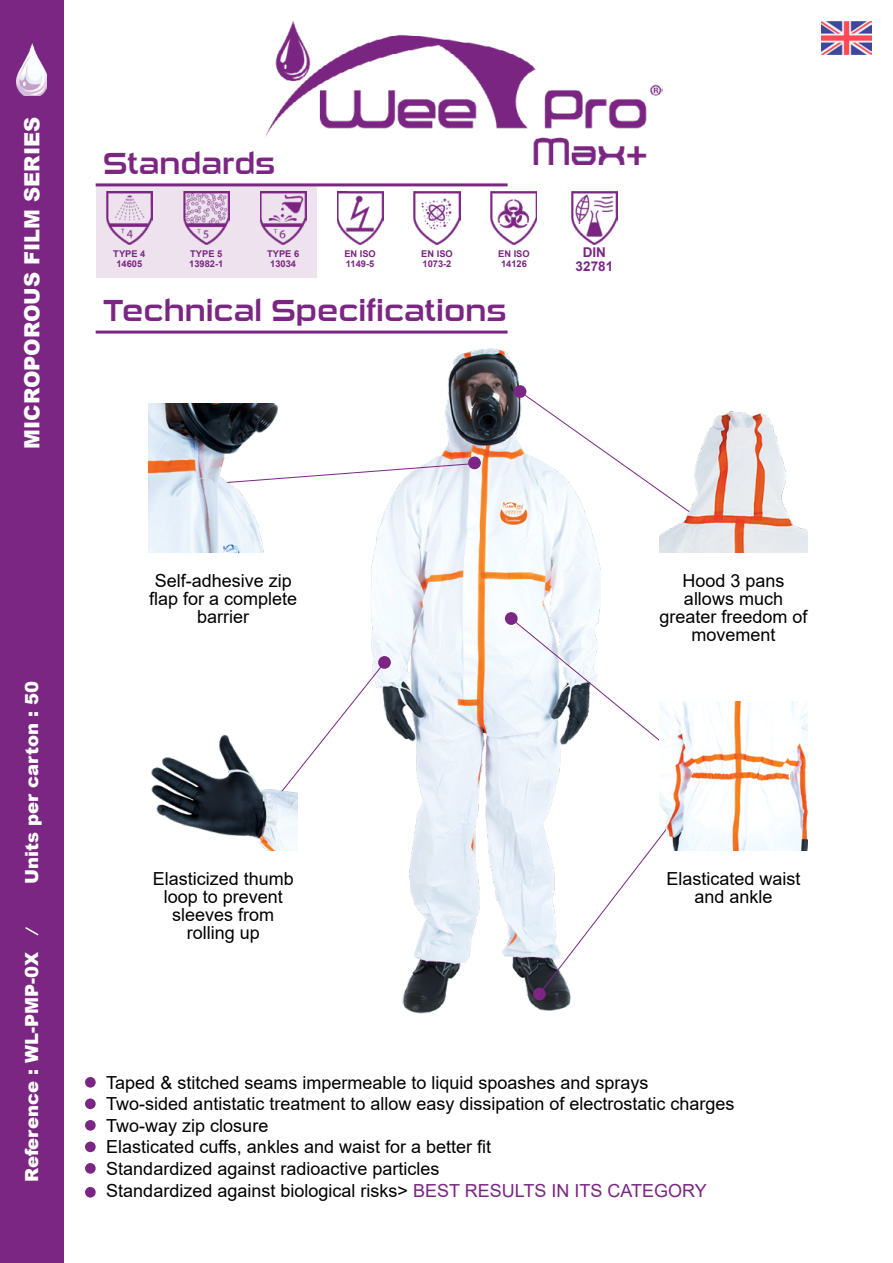
<style>
.page{position:relative;width:893px;height:1263px;background:#fff}
.page>*{position:absolute;margin:0;border:0;box-sizing:border-box;transform-origin:0 0}
.t1{font:30px "Sui Generis Rg";color:#7a2682}
.t2{font:900 21px "Arial";color:#fff}
.t3{font:18px/18px "Arial";color:#000;text-align:center}
.t4{font:900 18px "Arial";color:#fff}
.t5{font:700 13.5px/13.5px "Arial";color:#7a2682;text-align:center}
.t6{font:700 9.3px/10.5px "Arial";color:#7a2682}
.s1{color:#7a2682}
</style>
<div class="page">
<div style="left:0;top:0;width:64px;height:1263px;background:#7a2682"></div>
<hr style="left:96px;top:183px;width:412px;height:3px;background:#7a2682">
<hr style="left:96px;top:331px;width:412px;height:3px;background:#7a2682">
<svg style="left:25px;top:927px;width:14px;height:9px"></svg>
<div style="left:96px;top:186px;width:221px;height:92px;background:#ede2ee"></div>
<img style="left:17px;top:43px;width:30px;height:53px">
<img style="left:371px;top:348px;width:230px;height:666px">
<div style="left:468px;top:456px;width:13px;height:13px;background:#7a2682;border-radius:50%"></div>
<div style="left:505px;top:612px;width:13px;height:13px;background:#7a2682;border-radius:50%"></div>
<div style="left:378px;top:656px;width:13px;height:13px;background:#7a2682;border-radius:50%"></div>
<svg style="left:283px;top:463px;width:192px;height:21px"></svg>
<svg style="left:519px;top:391px;width:140px;height:128px"></svg>
<svg style="left:298px;top:662px;width:87px;height:138px"></svg>
<div style="left:533px;top:987px;width:13px;height:13px;background:#7a2682;border-radius:50%"></div>
<img style="left:266px;top:21px;width:396px;height:144px">
<img style="left:106px;top:191px;width:46px;height:54px">
<img style="left:491px;top:191px;width:46px;height:54px">
<img style="left:414px;top:191px;width:46px;height:54px">
<img style="left:337px;top:191px;width:46px;height:54px">
<img style="left:183px;top:191px;width:46px;height:54px">
<img style="left:260px;top:191px;width:46px;height:54px">
<img style="left:571px;top:191px;width:46px;height:54px">
<svg style="left:511px;top:618px;width:214px;height:376px"></svg>
<img style="left:659px;top:411px;width:149px;height:142px">
<img style="left:151px;top:734px;width:147px;height:116px">
<img style="left:149px;top:404px;width:134px;height:149px">
<img style="left:659px;top:702px;width:149px;height:148px">
<div style="left:514px;top:385px;width:12px;height:13px;background:#7a2682;border-radius:50%"></div>
<img style="left:822px;top:21px;width:50px;height:34px">
<div style="left:85px;top:1077px;width:11px;height:10px;background:#7a2682;border-radius:50%"></div>
<div style="left:85px;top:1098px;width:11px;height:11px;background:#7a2682;border-radius:50%"></div>
<div style="left:85px;top:1120px;width:11px;height:11px;background:#7a2682;border-radius:50%"></div>
<div style="left:85px;top:1141px;width:11px;height:11px;background:#7a2682;border-radius:50%"></div>
<div style="left:85px;top:1163px;width:11px;height:11px;background:#7a2682;border-radius:50%"></div>
<div style="left:85px;top:1187px;width:11px;height:10px;background:#7a2682;border-radius:50%"></div>
<p class="t2" style="left:17px;top:449px;width:333px;rotate:-90deg">MICROPOROUS FILM SERIES</p>
<p class="t4" style="left:19px;top:884px;width:204px;rotate:-90deg">Units per carton : 50</p>
<p class="t4" style="left:19px;top:1182px;width:231px;rotate:-90deg">Reference : WL-PMP-0X</p>
<h1 class="t1" style="left:103px;top:146px;width:174px">Standards</h1>
<p class="t6" style="left:113px;top:249px;width:34px;text-align:center">TYPE 4<br>14605</p>
<p class="t6" style="left:189px;top:249px;width:36px">TYPE 5<br>13982-1</p>
<p class="t6" style="left:267px;top:249px;width:34px;text-align:center">TYPE 6<br>13034</p>
<p class="t6" style="left:344px;top:249px;width:33px">EN ISO<br>1149-5</p>
<p class="t6" style="left:421px;top:249px;width:33px">EN ISO<br>1073-2</p>
<p class="t6" style="left:498px;top:249px;width:33px;text-align:center">EN ISO<br>14126</p>
<h1 class="t1" style="left:103px;top:293px;width:405px">Technical Specifications</h1>
<p class="t5" style="left:576px;top:246px;width:39px">DIN<br>32781</p>
<p class="t3" style="left:149px;top:572px;width:150px">Self-adhesive zip flap for a complete barrier</p>
<p class="t3" style="left:659px;top:572px;width:150px">Hood 3 pans allows much greater freedom of movement</p>
<p class="t3" style="left:153px;top:869px;width:143px">Elasticized thumb loop to prevent sleeves from rolling up</p>
<p class="t3" style="left:666px;top:869px;width:136px">Elasticated waist and ankle</p>
<p class="t3" style="left:106px;top:1071px;width:630px;line-height:21.6px;text-align:left">Taped &amp; stitched seams impermeable to liquid spoashes and sprays Two-sided antistatic treatment to allow easy dissipation of electrostatic charges Two-way zip closure<br>Elasticated cuffs, ankles and waist for a better fit<br>Standardized against radioactive particles<br>Standardized against biological risks&gt; <span class="s1">BEST RESULTS IN ITS CATEGORY</span></p>
</div>
